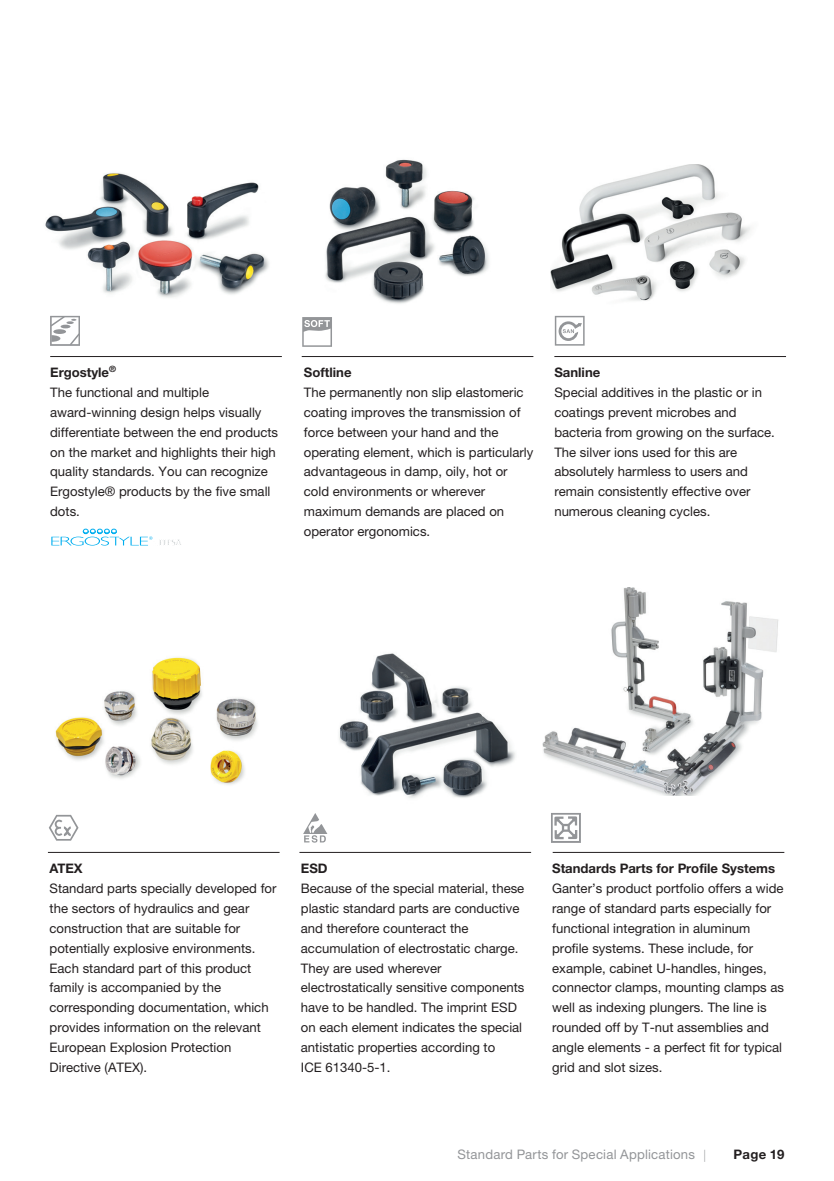
<style>
.page{position:relative;width:834px;height:1181px;background:#fff}
.page>*{position:absolute;margin:0;border:0;box-sizing:border-box;transform-origin:0 0}
.t1{font:13.12px/19.8px "Helvetica Neue LT Pro";color:#231f20}
.t2{font:700 13.12px "Helvetica Neue LTW1 G";color:#231f20}
.t3{font:13.12px "Helvetica Neue LT Pro";letter-spacing:.015em;color:#939598}
.s1{font-family:"Times New Roman"}
</style>
<div class="page">
<img style="left:45px;top:173px;width:224px;height:143px">
<img style="left:551px;top:164px;width:200px;height:168px">
<svg style="left:51px;top:529px;width:130px;height:17px"></svg>
<svg style="left:50px;top:316px;width:30px;height:30px"></svg>
<svg style="left:554px;top:316px;width:30px;height:30px"></svg>
<img style="left:325px;top:159px;width:164px;height:145px">
<svg style="left:302px;top:317px;width:30px;height:30px"></svg>
<svg style="left:551px;top:813px;width:29px;height:29px"></svg>
<img style="left:55px;top:657px;width:203px;height:128px">
<svg style="left:49px;top:815px;width:29px;height:25px"></svg>
<svg style="left:303px;top:813px;width:24px;height:29px"></svg>
<img style="left:339px;top:653px;width:176px;height:145px">
<img style="left:542px;top:587px;width:237px;height:208px">
<hr style="left:50px;top:356px;width:232px;height:1px;background:#231f20">
<hr style="left:302px;top:356px;width:231px;height:1px;background:#231f20">
<hr style="left:554px;top:356px;width:231px;height:1px;background:#231f20">
<hr style="left:48px;top:852px;width:231px;height:1px;background:#231f20">
<hr style="left:299px;top:852px;width:232px;height:1px;background:#231f20">
<hr style="left:552px;top:852px;width:232px;height:1px;background:#231f20">
<p class="t2" style="left:50px;top:364px;width:67px">Ergostyle<sup>®</sup></p>
<p class="t1" style="left:50px;top:382px;width:229px">The functional and multiple award-winning design helps visually differentiate between the end products on the market and highlights their high quality standards. You can recognize<br>Ergostyle® products by the five small dots.</p>
<p class="t2" style="left:304px;top:364px;width:49px">Softline</p>
<p class="t1" style="left:304px;top:382px;width:231px">The permanently non slip elastomeric coating improves the transmission of force between your hand and the operating element, which is particularly advantageous in damp, oily, hot or cold environments or wherever maximum demands are placed on operator ergonomics.</p>
<p class="t2" style="left:554px;top:364px;width:47px">Sanline</p>
<p class="t1" style="left:554px;top:382px;width:222px">Special additives in the plastic or in coatings prevent microbes and bacteria from growing on the surface.<br>The silver ions used for this are absolutely harmless to users and remain consistently effective over numerous cleaning cycles.</p>
<p class="t2" style="left:50px;top:860px;width:35px">ATEX</p>
<p class="t1" style="left:50px;top:878px;width:228px">Standard parts specially developed for the sectors of hydraulics and gear construction that are suitable for potentially explosive environments.<br>Each standard part of this product family is accompanied by the corresponding documentation, which provides information on the relevant European Explosion Protection Directive (ATEX).</p>
<p class="t2" style="left:301px;top:860px;width:28px">ESD</p>
<p class="t1" style="left:301px;top:878px;width:225px">Because of the special material, these plastic standard parts are conductive and therefore counteract the accumulation of electrostatic charge.<br>They are used wherever electrostatically sensitive components have to be handled. The imprint ESD on each element indicates the special antistatic properties according to<br>ICE 61340-5-1.</p>
<p class="t2" style="left:552px;top:860px;width:224px">Standards Parts for Profile Systems</p>
<p class="t1" style="left:552px;top:878px;width:233px">Ganter’s product portfolio offers a wide range of standard parts especially for functional integration in aluminum profile systems. These include, for example, cabinet U-handles, hinges, connector clamps, mounting clamps as well as indexing plungers. The line is rounded off by T-nut assemblies and angle elements - a perfect fit for typical grid and slot sizes.</p>
<p class="t3" style="left:457px;top:1147px;width:250px">Standard Parts for Special Applications <span class="s1">|</span></p>
<p class="t2" style="left:733px;top:1146px;width:52px">Page 19</p>
</div>
